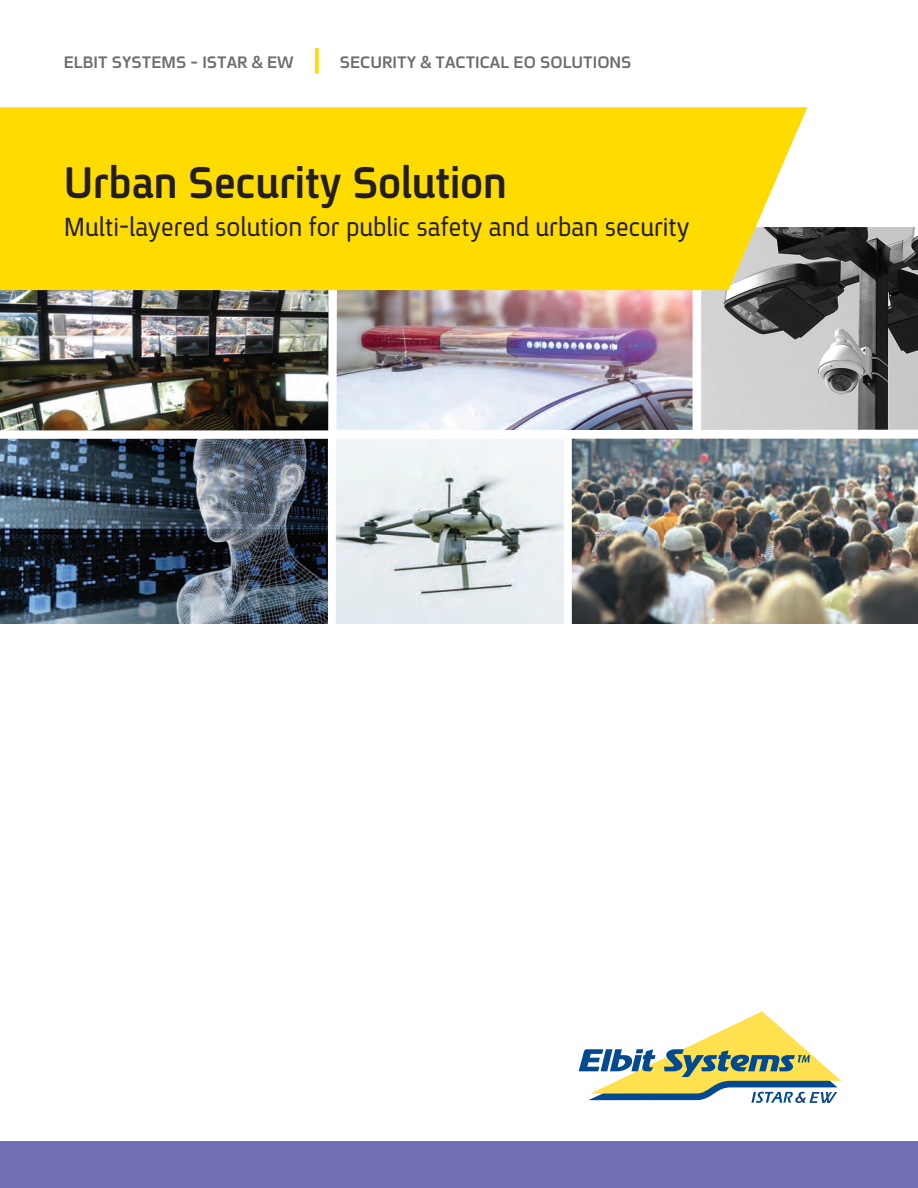
<style>
.page{position:relative;width:918px;height:1188px;background:#fff}
.page>*{position:absolute;margin:0;border:0;box-sizing:border-box;transform-origin:0 0}
.t1{font:48px "En Spoiler B";color:#231f20;scale:.95 1}
.t2{font:28.5px "En Spoiler";color:#231f20;scale:.95 1}
.t3{font:700 18px "Fb Spoiler Eng";color:#6c6d70}
</style>
<div class="page">
<img style="left:1px;top:439px;width:321px;height:185px">
<img style="left:1px;top:290px;width:321px;height:149px">
<img style="left:322px;top:227px;width:596px;height:397px">
<svg style="left:328px;top:431px;width:236px;height:193px"></svg>
<img style="left:564px;top:431px;width:354px;height:193px">
<div style="left:0;top:107px;width:807px;height:183px;background:#ffdc01"></div>
<div style="left:0;top:1141px;width:918px;height:47px;background:#716eb3"></div>
<img style="left:0;top:227px;width:1px;height:397px">
<svg style="left:315px;top:48px;width:4px;height:26px"></svg>
<svg style="left:579px;top:1011px;width:262px;height:92px"></svg>
<p class="t3" style="left:64px;top:53px;width:231px">ELBIT SYSTEMS - ISTAR &amp; EW</p>
<p class="t3" style="left:340px;top:53px;width:293px">SECURITY &amp; TACTICAL EO SOLUTIONS</p>
<h1 class="t1" style="left:64px;top:148px;width:468px">Urban Security Solution</h1>
<p class="t2" style="left:64px;top:207px;width:660px">Multi-layered solution for public safety and urban security</p>
</div>
